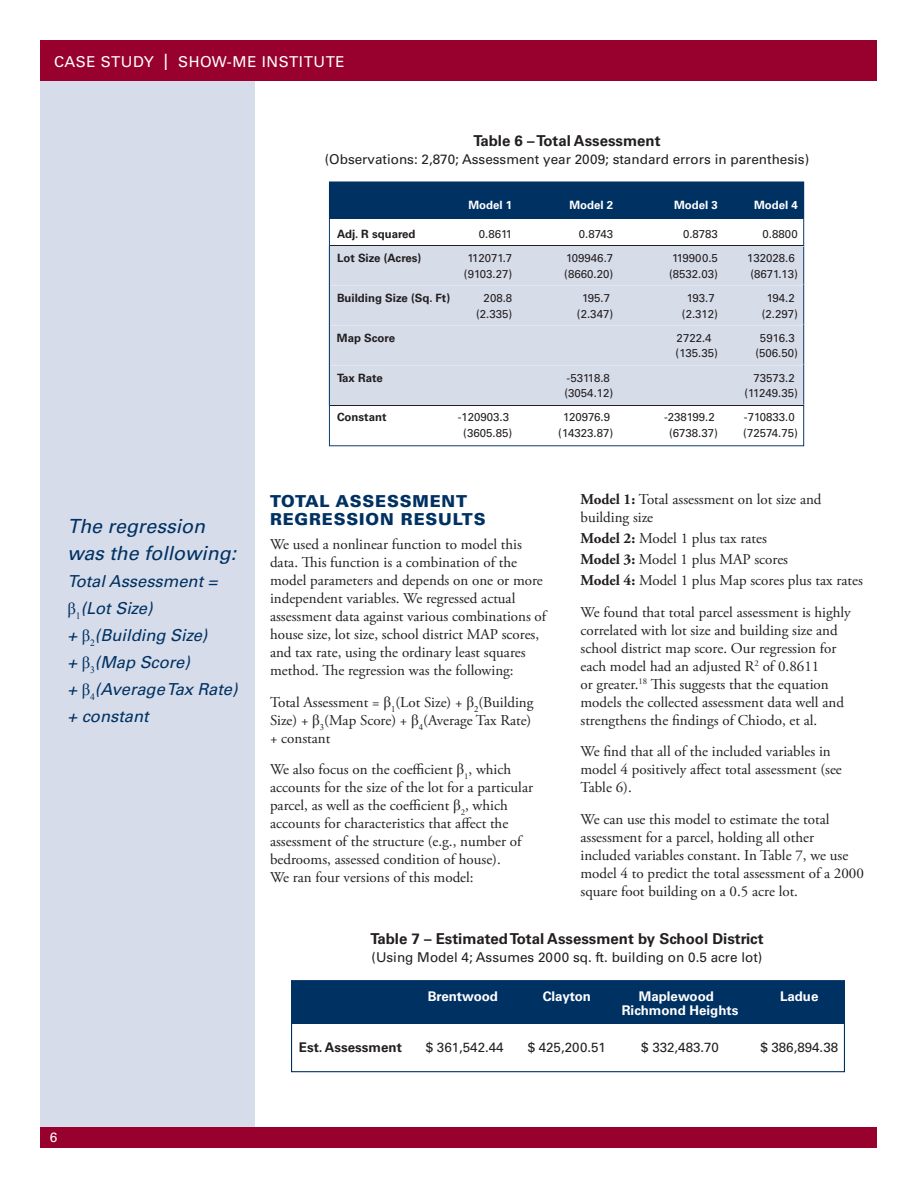
<style>
.page{position:relative;width:918px;height:1188px;background:#fff}
.page>*{position:absolute;margin:0;border:0;box-sizing:border-box;transform-origin:0 0}
.t1{font:italic 19.5px/27px "Univers";color:#003163}
.t2{font:italic 16.5px/27px "Univers";color:#003163}
.t3{font:900 16.5px/18px "Univers";letter-spacing:.05em;color:#003163}
.t4{font:15px/18px "Adobe Garamond Pro";color:#231f20}
.t5{font:700 15px "Univers";color:#231f20}
.t6{font:15px "Univers";letter-spacing:.04em;color:#fff}
.t7{font:13.5px "Univers";color:#231f20}
.t8{font:13.5px "Univers";color:#fff}
.t9{font:700 13.35px "Univers";color:#fff}
.t10{font:13.35px "Univers";color:#231f20}
.t11{font:700 13.35px "Univers";color:#231f20}
.t12{font:11.4px "Univers";color:#231f20}
.t13{font:700 11.4px "Univers";color:#231f20}
.t14{font:700 11.4px "Univers";color:#fff}
.s1{font-size:22.5px}
.s2{font-family:"Times New Roman";font-style:normal}
.s3{font-family:"Times New Roman"}
.s4{font-weight:700}
</style>
<div class="page">
<div style="left:40px;top:81px;width:215px;height:1046px;background:#d6dce9"></div>
<div style="left:40px;top:40px;width:838px;height:41px;background:#98012d"></div>
<div style="left:40px;top:1127px;width:838px;height:21px;background:#98012d"></div>
<svg style="left:329px;top:181px;width:475px;height:265px;fill:#d7dce9"></svg>
<div style="left:329px;top:182px;width:475px;height:37px;background:#003163"></div>
<svg style="left:330px;top:245px;width:474px;height:1px"></svg>
<hr style="left:330px;top:284px;width:473px;height:1px;background:#d7dce9">
<hr style="left:330px;top:324px;width:473px;height:1px;background:#d7dce9">
<hr style="left:330px;top:364px;width:473px;height:1px;background:#d7dce9">
<hr style="left:330px;top:405px;width:473px;height:1px;background:#231f20">
<svg style="left:330px;top:404px;width:474px;height:1px"></svg>
<div style="left:291px;top:980px;width:554px;height:92px;border:1px solid #003163"></div>
<div style="left:291px;top:981px;width:553px;height:43px;background:#003163"></div>
<p class="t6" style="left:54px;top:53px;width:292px">CASE STUDY <span class="s1">I</span> SHOW-ME INSTITUTE</p>
<p class="t5" style="left:473px;top:132px;width:189px">Table 6 – Total Assessment</p>
<p class="t7" style="left:325px;top:151px;width:486px">(Observations: 2,870; Assessment year 2009; standard errors in parenthesis)</p>
<p class="t14" style="left:468px;top:198px;width:45px">Model 1</p>
<p class="t14" style="left:569px;top:198px;width:45px">Model 2</p>
<p class="t14" style="left:674px;top:198px;width:45px">Model 3</p>
<p class="t14" style="left:754px;top:198px;width:45px">Model 4</p>
<h1 class="t1" style="left:68px;top:513px;width:170px">The regression was the following:</h1>
<p class="t2" style="left:68px;top:568px;width:172px">Total Assessment = <span class="s2">β</span><sub>1</sub>(Lot Size)<br>+ <span class="s2">β</span><sub>2</sub>(Building Size)<br>+ <span class="s2">β</span><sub>3</sub>(Map Score)<br>+ <span class="s2">β</span><sub>4</sub>(Average Tax Rate) + constant</p>
<p class="t8" style="left:50px;top:1130px;width:9px">6</p>
<p class="t13" style="left:337px;top:227px;width:80px">Adj. R squared</p>
<p class="t12" style="left:479px;top:227px;width:35px">0.8611</p>
<p class="t12" style="left:579px;top:227px;width:36px">0.8743</p>
<p class="t12" style="left:683px;top:227px;width:36px">0.8783</p>
<p class="t12" style="left:763px;top:227px;width:37px">0.8800</p>
<p class="t13" style="left:337px;top:252px;width:86px">Lot Size (Acres)</p>
<p class="t12" style="left:467px;top:251px;width:46px">112071.7</p>
<p class="t12" style="left:566px;top:251px;width:49px">109946.7</p>
<p class="t12" style="left:672px;top:251px;width:47px">119900.5</p>
<p class="t12" style="left:747px;top:251px;width:49px">132028.6</p>
<p class="t12" style="left:464px;top:267px;width:50px">(9103.27)</p>
<p class="t12" style="left:564px;top:267px;width:50px">(8660.20)</p>
<p class="t12" style="left:669px;top:267px;width:50px">(8532.03)</p>
<p class="t12" style="left:750px;top:267px;width:49px">(8671.13)</p>
<p class="t13" style="left:337px;top:291px;width:115px">Building Size (Sq. Ft)</p>
<p class="t12" style="left:484px;top:291px;width:30px">208.8</p>
<p class="t12" style="left:582px;top:291px;width:29px">195.7</p>
<p class="t12" style="left:687px;top:291px;width:29px">193.7</p>
<p class="t12" style="left:767px;top:291px;width:29px">194.2</p>
<p class="t12" style="left:476px;top:307px;width:38px">(2.335)</p>
<p class="t12" style="left:577px;top:307px;width:38px">(2.347)</p>
<p class="t12" style="left:682px;top:307px;width:38px">(2.312)</p>
<p class="t12" style="left:762px;top:307px;width:38px">(2.297)</p>
<p class="t13" style="left:337px;top:331px;width:60px">Map Score</p>
<p class="t12" style="left:677px;top:331px;width:36px">2722.4</p>
<p class="t12" style="left:760px;top:331px;width:36px">5916.3</p>
<p class="t12" style="left:676px;top:347px;width:44px">(135.35)</p>
<p class="t12" style="left:755px;top:347px;width:44px">(506.50)</p>
<p class="t13" style="left:337px;top:371px;width:47px">Tax Rate</p>
<p class="t12" style="left:567px;top:371px;width:45px">-53118.8</p>
<p class="t12" style="left:753px;top:371px;width:43px">73573.2</p>
<p class="t12" style="left:564px;top:387px;width:50px">(3054.12)</p>
<p class="t12" style="left:744px;top:387px;width:55px">(11249.35)</p>
<p class="t13" style="left:337px;top:411px;width:51px">Constant</p>
<p class="t12" style="left:458px;top:411px;width:53px">-120903.3</p>
<p class="t12" style="left:563px;top:411px;width:49px">120976.9</p>
<p class="t12" style="left:664px;top:411px;width:52px">-238199.2</p>
<p class="t12" style="left:744px;top:411px;width:52px">-710833.0</p>
<p class="t12" style="left:463px;top:426px;width:50px">(3605.85)</p>
<p class="t12" style="left:558px;top:426px;width:56px">(14323.87)</p>
<p class="t12" style="left:669px;top:426px;width:50px">(6738.37)</p>
<p class="t12" style="left:743px;top:426px;width:56px">(72574.75)</p>
<p class="t3" style="left:270px;top:492px;width:217px">TOTAL ASSESSMENT<br>REGRESSION RESULTS</p>
<p class="t4" style="left:270px;top:536px;width:278px">We used a nonlinear function to model this data. This function is a combination of the model parameters and depends on one or more independent variables. We regressed actual assessment data against various combinations of house size, lot size, school district MAP scores, and tax rate, using the ordinary least squares method. The regression was the following:</p>
<p class="t4" style="left:270px;top:694px;width:265px">Total Assessment = <span class="s3">β</span><sub>1</sub>(Lot Size) + <span class="s3">β</span><sub>2</sub>(Building<br>Size) + <span class="s3">β</span><sub>3</sub>(Map Score) + <span class="s3">β</span><sub>4</sub>(Average Tax Rate) + constant</p>
<p class="t4" style="left:270px;top:761px;width:265px">We also focus on the coefficient <span class="s3">β</span><sub>1</sub>, which accounts for the size of the lot for a particular parcel, as well as the coefficient <span class="s3">β</span><sub>2</sub>, which accounts for characteristics that affect the assessment of the structure (e.g., number of bedrooms, assessed condition of house).<br>We ran four versions of this model:</p>
<p class="t4" style="left:581px;top:491px;width:243px"><span class="s4">Model 1:</span> Total assessment on lot size and building size</p>
<p class="t4" style="left:581px;top:529px;width:284px;line-height:21px"><span class="s4">Model 2:</span> Model 1 plus tax rates<br><span class="s4">Model 3:</span> Model 1 plus MAP scores<br><span class="s4">Model 4:</span> Model 1 plus Map scores plus tax rates</p>
<p class="t4" style="left:580px;top:604px;width:272px">We found that total parcel assessment is highly correlated with lot size and building size and school district map score. Our regression for each model had an adjusted R<sup>2</sup> of 0.8611<br>or greater.<sup>18</sup> This suggests that the equation models the collected assessment data well and strengthens the findings of Chiodo, et al.</p>
<p class="t4" style="left:580px;top:743px;width:263px">We find that all of the included variables in model 4 positively affect total assessment (see<br>Table 6).</p>
<p class="t4" style="left:580px;top:811px;width:285px">We can use this model to estimate the total assessment for a parcel, holding all other included variables constant. In Table 7, we use model 4 to predict the total assessment of a 2000 square foot building on a 0.5 acre lot.</p>
<p class="t5" style="left:370px;top:930px;width:395px">Table 7 – Estimated Total Assessment by School District</p>
<p class="t7" style="left:372px;top:949px;width:392px">(Using Model 4; Assumes 2000 sq. ft. building on 0.5 acre lot)</p>
<p class="t9" style="left:428px;top:989px;width:72px">Brentwood</p>
<p class="t9" style="left:543px;top:989px;width:50px">Clayton</p>
<p class="t9" style="left:639px;top:989px;width:77px">Maplewood</p>
<p class="t9" style="left:780px;top:989px;width:40px">Ladue</p>
<p class="t9" style="left:622px;top:1003px;width:118px">Richmond Heights</p>
<p class="t11" style="left:299px;top:1040px;width:104px">Est. Assessment</p>
<p class="t10" style="left:426px;top:1040px;width:79px">$ 361,542.44</p>
<p class="t10" style="left:528px;top:1040px;width:80px">$ 425,200.51</p>
<p class="t10" style="left:641px;top:1040px;width:79px">$ 332,483.70</p>
<p class="t10" style="left:760px;top:1040px;width:79px">$ 386,894.38</p>
</div>
